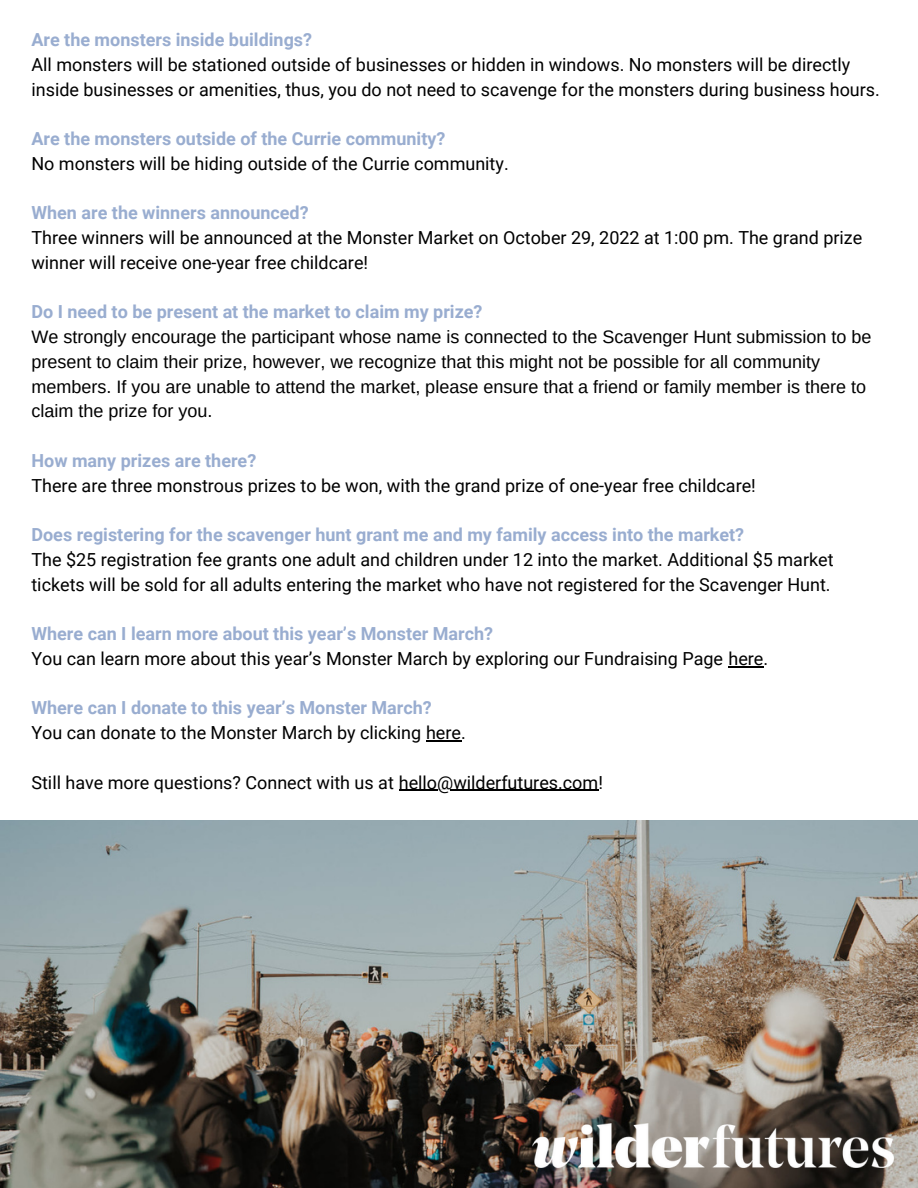
<style>
.page{position:relative;width:918px;height:1188px;background:#fff}
.page>*{position:absolute;margin:0;border:0;box-sizing:border-box;transform-origin:0 0}
.t1{font:18px/24.8px "Roboto";color:#000}
.t2{font:700 18px "Roboto";color:#99add0}
.t3{font:18px/24.8px "Arimo";color:#000}
</style>
<div class="page">
<hr style="left:728px;top:666px;width:36px;height:1px;background:#000">
<hr style="left:426px;top:740px;width:35px;height:1px;background:#000">
<hr style="left:399px;top:790px;width:200px;height:1px;background:#000">
<img style="left:0;top:821px;width:918px;height:367px">
<img style="left:533px;top:1123px;width:361px;height:44px">
<p class="t2" style="left:31px;top:29px;width:282px">Are the monsters inside buildings?</p>
<p class="t1" style="left:31px;top:52px;width:850px">All monsters will be stationed outside of businesses or hidden in windows. No monsters will be directly inside businesses or amenities, thus, you do not need to scavenge for the monsters during business hours.</p>
<p class="t2" style="left:31px;top:128px;width:415px">Are the monsters outside of the Currie community?</p>
<p class="t1" style="left:31px;top:151px;width:479px">No monsters will be hiding outside of the Currie community.</p>
<p class="t2" style="left:31px;top:203px;width:279px">When are the winners announced?</p>
<p class="t1" style="left:31px;top:226px;width:832px">Three winners will be announced at the Monster Market on October 29, 2022 at 1:00 pm. The grand prize winner will receive one-year free childcare!</p>
<p class="t2" style="left:31px;top:302px;width:453px">Do I need to be present at the market to claim my prize?</p>
<p class="t3" style="left:31px;top:324px;width:841px">We strongly encourage the participant whose name is connected to the Scavenger Hunt submission to be present to claim their prize, however, we recognize that this might not be possible for all community members. If you are unable to attend the market, please ensure that a friend or family member is there to claim the prize for you.</p>
<p class="t2" style="left:31px;top:450px;width:226px">How many prizes are there?</p>
<p class="t1" style="left:31px;top:473px;width:726px">There are three monstrous prizes to be won, with the grand prize of one-year free childcare!</p>
<p class="t2" style="left:31px;top:524px;width:714px">Does registering for the scavenger hunt grant me and my family access into the market?</p>
<p class="t1" style="left:31px;top:547px;width:804px">The $25 registration fee grants one adult and children under 12 into the market. Additional $5 market tickets will be sold for all adults entering the market who have not registered for the Scavenger Hunt.</p>
<p class="t2" style="left:31px;top:623px;width:463px">Where can I learn more about this year’s Monster March?</p>
<p class="t1" style="left:31px;top:646px;width:738px">You can learn more about this year’s Monster March by exploring our Fundraising Page here.</p>
<p class="t2" style="left:31px;top:698px;width:402px">Where can I donate to this year’s Monster March?</p>
<p class="t1" style="left:31px;top:721px;width:436px">You can donate to the Monster March by clicking here.</p>
<p class="t1" style="left:31px;top:770px;width:573px">Still have more questions? Connect with us at hello@wilderfutures.com!</p>
</div>
